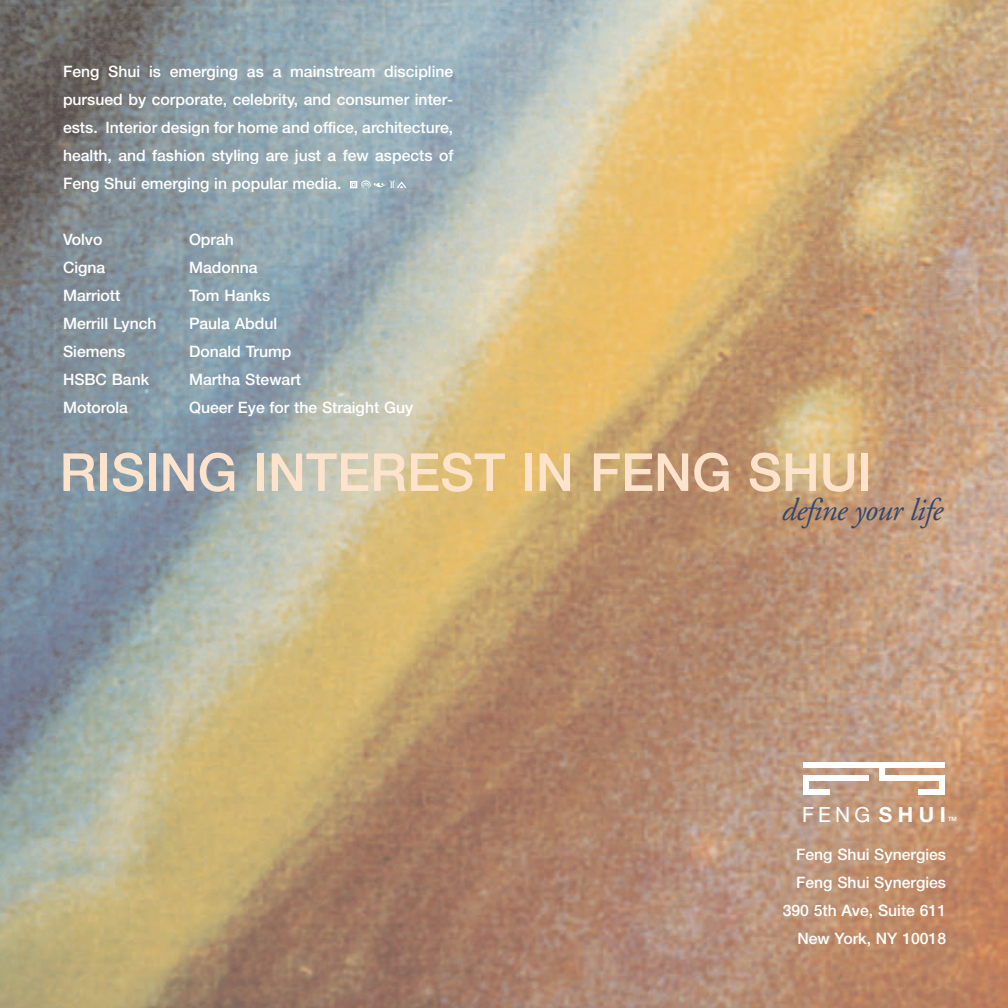
<style>
.page{position:relative;width:1008px;height:1008px;background:#fff}
.page>*{position:absolute;margin:0;border:0;box-sizing:border-box;transform-origin:0 0}
.t1{font:500 52.5px "Helvetica Neue";color:#fee3cc}
.t2{font:italic 31.5px "Adobe Garamond";letter-spacing:-.025em;color:#33476c}
.t3{font:20.82px "Helvetica Neue";color:#fff}
.t4{font:500 15.75px/28px "Helvetica Neue";color:#fff;text-align:justify}
.t5{font:500 5.95px "Helvetica Neue";color:#fff}
.s1{font-weight:700}
</style>
<div class="page">
<img style="left:0;top:0;width:1008px;height:1008px">
<svg style="left:350px;top:180px;width:56px;height:9px"></svg>
<div style="left:804px;top:762px;width:141px;height:5px;background:#fff"></div>
<div style="left:879px;top:776px;width:66px;height:5px;background:#fff"></div>
<div style="left:879px;top:762px;width:6px;height:18px;background:#fff"></div>
<div style="left:939px;top:776px;width:6px;height:17px;background:#fff"></div>
<div style="left:919px;top:790px;width:26px;height:5px;background:#fff"></div>
<div style="left:804px;top:776px;width:65px;height:5px;background:#fff"></div>
<div style="left:804px;top:776px;width:5px;height:18px;background:#fff"></div>
<div style="left:804px;top:790px;width:26px;height:5px;background:#fff"></div>
<p class="t4" style="left:63px;top:59px;width:392px">Feng Shui is emerging as a mainstream discipline pursued by corporate, celebrity, and consumer inter&shy;ests. Interior design for home and office, architecture, health, and fashion styling are just a few aspects of Feng Shui emerging in popular media.</p>
<p class="t4" style="left:63px;top:227px;width:41px">Volvo</p>
<p class="t4" style="left:189px;top:227px;width:46px">Oprah</p>
<p class="t4" style="left:63px;top:255px;width:44px">Cigna</p>
<p class="t4" style="left:189px;top:255px;width:70px">Madonna</p>
<p class="t4" style="left:63px;top:283px;width:59px">Marriott</p>
<p class="t4" style="left:189px;top:283px;width:83px">Tom Hanks</p>
<p class="t4" style="left:63px;top:311px;width:95px">Merrill Lynch</p>
<p class="t4" style="left:189px;top:311px;width:90px">Paula Abdul</p>
<p class="t4" style="left:63px;top:339px;width:64px">Siemens</p>
<p class="t4" style="left:189px;top:339px;width:104px">Donald Trump</p>
<p class="t4" style="left:63px;top:367px;width:88px">HSBC Bank</p>
<p class="t4" style="left:189px;top:367px;width:114px">Martha Stewart</p>
<p class="t4" style="left:63px;top:395px;width:67px">Motorola</p>
<p class="t4" style="left:189px;top:395px;width:226px">Queer Eye for the Straight Guy</p>
<h1 class="t1" style="left:60px;top:453px;width:814px">RISING INTEREST IN FENG SHUI</h1>
<h2 class="t2" style="left:782px;top:498px;width:163px">define your life</h2>
<h3 class="t3" style="left:802px;top:802px;width:146px">FENG <span class="s1">SHUI</span></h3>
<p class="t5" style="left:948px;top:817px;width:10px">TM</p>
<p class="t4" style="left:783px;top:842px;width:165px;text-align:right">Feng Shui Synergies<br>Feng Shui Synergies<br>390 5th Ave, Suite 611<br>New York, NY 10018</p>
</div>
